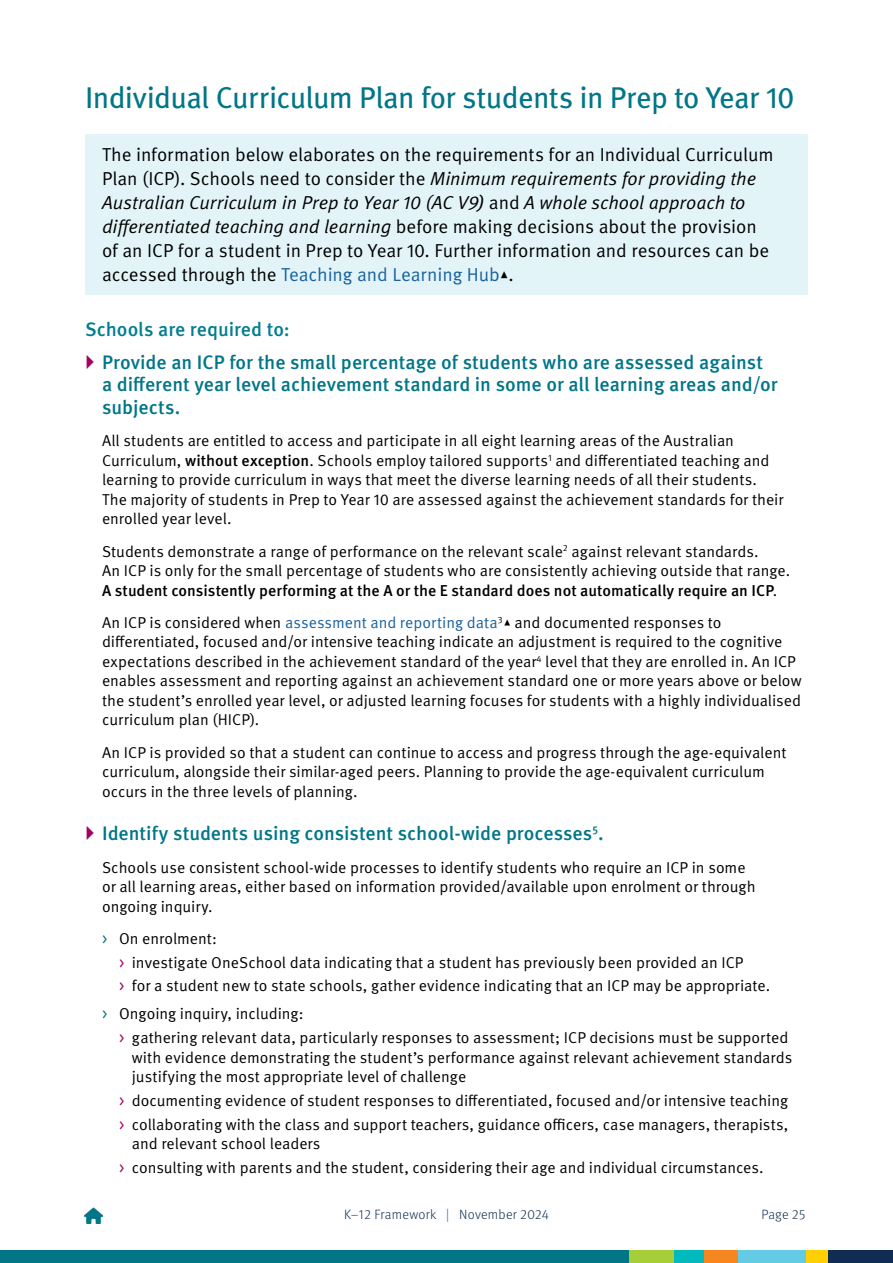
<style>
.page{position:relative;width:893px;height:1263px;background:#fff}
.page>*{position:absolute;margin:0;border:0;box-sizing:border-box;transform-origin:0 0}
._01_Heading{font:30px "Meta Pro";letter-spacing:-.02em;color:#007687}
.t1{font:500 19.5px/22.5px "Meta Pro";color:#007687}
._02_Schools_required_to{font:500 19.5px "Meta Pro";color:#007e90}
._01_heading_para{font:18.75px/24px "Meta Pro Norm";letter-spacing:-.005em;color:#000}
._03_Text_indent{font:15.75px/19.5px "Meta Pro Norm";color:#000}
.t2{font:300 13.5px "Meta Pro";letter-spacing:.015em;color:#0f2d52}
.s1{font-family:"Meta Pro Norm Ita"}
.s2{font-family:"Meta Pro";font-style:italic}
.s3{color:#19619f}
.s4{font-family:"Meta Pro Norm Ita";font-size:18px}
.s5{font-family:"Meta Pro";font-weight:500}
.s6{color:#007687}
.s7{color:#a20065}
</style>
<div class="page">
<div style="left:0;top:1250px;width:893px;height:13px;background:#007687"></div>
<div style="left:827px;top:1250px;width:66px;height:13px;background:#0f2d52"></div>
<div style="left:806px;top:1250px;width:21px;height:13px;background:#ffcf01"></div>
<div style="left:737px;top:1250px;width:69px;height:13px;background:#64cbe7"></div>
<div style="left:703px;top:1250px;width:34px;height:13px;background:#f6861f"></div>
<div style="left:674px;top:1250px;width:29px;height:13px;background:#00babe"></div>
<div style="left:629px;top:1250px;width:45px;height:13px;background:#a6ce39"></div>
<img style="left:85px;top:1208px;width:17px;height:16px">
<div style="left:85px;top:135px;width:723px;height:160px;background:#e3f4f9"></div>
<p class="_01_Heading" style="left:85px;top:74px;width:711px">Individual Curriculum Plan for students in Prep to Year 10</p>
<p class="_01_heading_para" style="left:102px;top:142px;width:673px">The information below elaborates on the requirements for an Individual Curriculum Plan (ICP). Schools need to consider the <span class="s1">Minimum requirements for providing the Australian Curriculum in Prep to Year 10 (AC V9</span><span class="s2">)</span> and <span class="s1">A whole school approach to differentiated teaching and learning</span> before making decisions about the provision of an ICP for a student in Prep to Year 10. Further information and resources can be accessed through the <span class="s3">Teaching and Learning Hub</span><span class="s4">▴</span>.</p>
<p class="_02_Schools_required_to" style="left:85px;top:315px;width:206px">Schools are required to:</p>
<p class="t1" style="left:102px;top:350px;width:677px">Provide an ICP for the small percentage of students who are assessed against a different year level achievement standard in some or all learning areas and/or subjects.</p>
<p class="_03_Text_indent" style="left:102px;top:430px;width:683px">All students are entitled to access and participate in all eight learning areas of the Australian Curriculum, <span class="s5">without exception</span>. Schools employ tailored supports<sup>1</sup> and differentiated teaching and learning to provide curriculum in ways that meet the diverse learning needs of all their students.<br>The majority of students in Prep to Year 10 are assessed against the achievement standards for their enrolled year level.</p>
<p class="_03_Text_indent" style="left:102px;top:540px;width:690px">Students demonstrate a range of performance on the relevant scale<sup>2</sup> against relevant standards.<br>An ICP is only for the small percentage of students who are consistently achieving outside that range.<br><span class="s5">A student consistently performing at the A or the E standard does not automatically require an ICP</span>.</p>
<p class="_03_Text_indent" style="left:102px;top:611px;width:701px">An ICP is considered when <span class="s3">assessment and reporting data</span><sup>3</sup>▴ and documented responses to differentiated, focused and/or intensive teaching indicate an adjustment is required to the cognitive expectations described in the achievement standard of the year<sup>4</sup> level that they are enrolled in. An ICP enables assessment and reporting against an achievement standard one or more years above or below the student’s enrolled year level, or adjusted learning focuses for students with a highly individualised curriculum plan (HICP).</p>
<p class="_03_Text_indent" style="left:102px;top:741px;width:686px">An ICP is provided so that a student can continue to access and progress through the age-equivalent curriculum, alongside their similar-aged peers. Planning to provide the age-equivalent curriculum occurs in the three levels of planning.</p>
<p class="t1" style="left:102px;top:821px;width:503px">Identify students using consistent school-wide processes<sup>5</sup>.</p>
<p class="_03_Text_indent" style="left:102px;top:856px;width:655px">Schools use consistent school-wide processes to identify students who require an ICP in some or all learning areas, either based on information provided/available upon enrolment or through ongoing inquiry.</p>
<p class="_03_Text_indent" style="left:102px;top:928px;width:116px"><span class="s6">&gt;</span> On enrolment:</p>
<p class="_03_Text_indent" style="left:119px;top:951px;width:626px"><span class="s7">&gt;</span> investigate OneSchool data indicating that a student has previously been provided an ICP</p>
<p class="_03_Text_indent" style="left:119px;top:975px;width:653px"><span class="s7">&gt;</span> for a student new to state schools, gather evidence indicating that an ICP may be appropriate.</p>
<p class="_03_Text_indent" style="left:102px;top:1003px;width:203px"><span class="s6">&gt;</span> Ongoing inquiry, including:</p>
<p class="_03_Text_indent" style="left:132px;top:1027px;width:662px;text-indent:-13px"><span class="s7">&gt;</span> gathering relevant data, particularly responses to assessment; ICP decisions must be supported with evidence demonstrating the student’s performance against relevant achievement standards justifying the most appropriate level of challenge</p>
<p class="_03_Text_indent" style="left:119px;top:1090px;width:671px"><span class="s7">&gt;</span> documenting evidence of student responses to differentiated, focused and/or intensive teaching</p>
<p class="_03_Text_indent" style="left:132px;top:1113px;width:658px;text-indent:-13px"><span class="s7">&gt;</span> collaborating with the class and support teachers, guidance officers, case managers, therapists, and relevant school leaders</p>
<p class="_03_Text_indent" style="left:119px;top:1157px;width:646px"><span class="s7">&gt;</span> consulting with parents and the student, considering their age and individual circumstances.</p>
<p class="t2" style="left:344px;top:1205px;width:206px">K–12 Framework <span class="s6">|</span> November 2024</p>
<p class="t2" style="left:761px;top:1205px;width:46px">Page 25</p>
</div>
